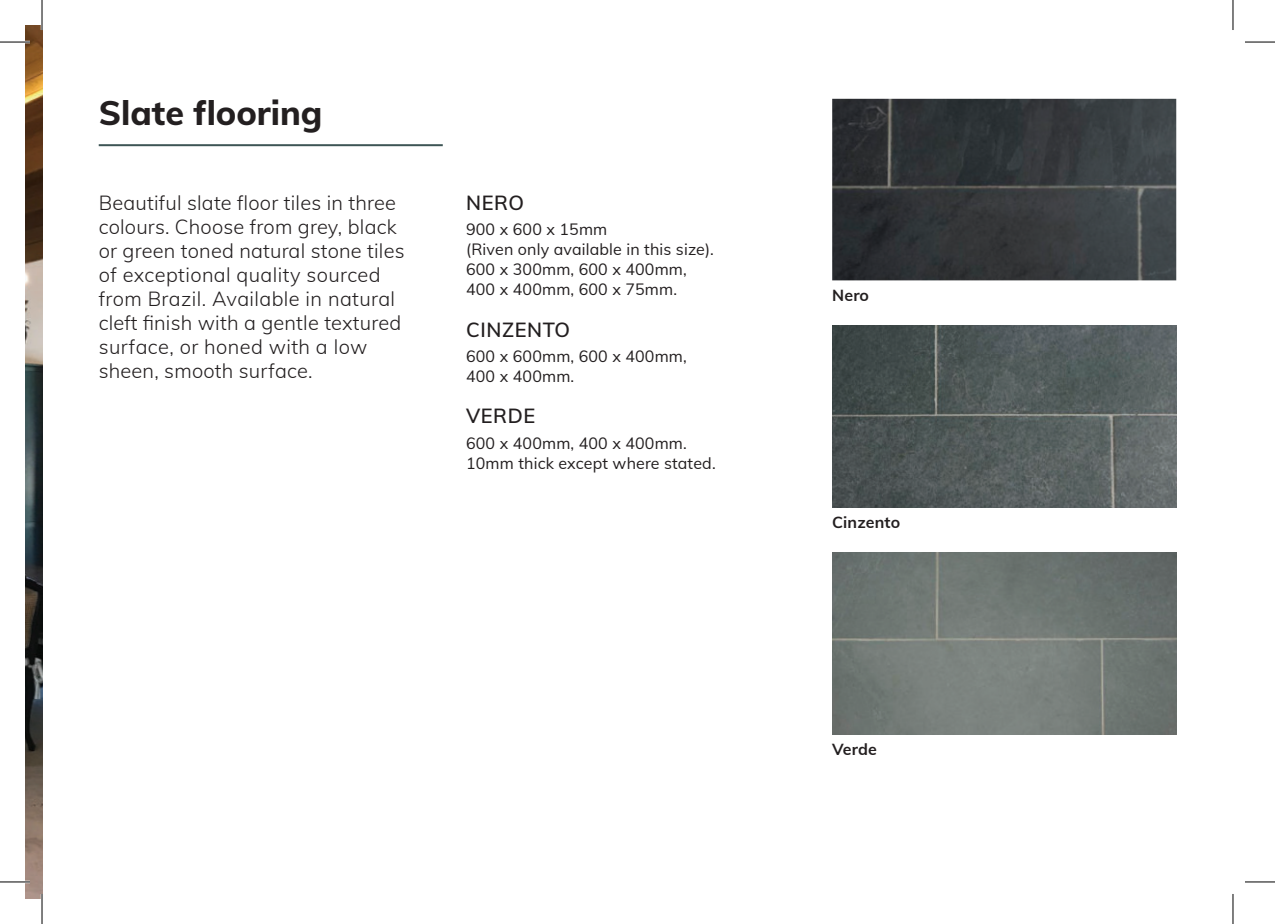
<style>
.page{position:relative;width:1275px;height:924px;background:#fff}
.page>*{position:absolute;margin:0;border:0;box-sizing:border-box;transform-origin:0 0}
.t1{font:800 34px "Mulish";color:#231f20}
.t2{font:300 20px/24px "Mulish";letter-spacing:.01em;color:#231f20}
.t3{font:600 20px "Mulish";letter-spacing:.03em;color:#231f20}
.t4{font:16px/20px "Mulish";letter-spacing:.01em;color:#231f20}
.t5{font:700 16px "Mulish";letter-spacing:.01em;color:#231f20}
</style>
<div class="page">
<img style="left:25px;top:25px;width:17px;height:873px">
<hr style="left:99px;top:144px;width:344px;height:2px;background:#3d5555">
<img style="left:832px;top:325px;width:344px;height:182px">
<img style="left:832px;top:552px;width:344px;height:182px">
<img style="left:832px;top:99px;width:344px;height:181px">
<hr style="left:0;top:41px;width:30px;height:2px;background:#fff">
<hr style="left:0;top:880px;width:30px;height:2px;background:#fff">
<hr style="left:41px;top:0;width:2px;height:30px;background:#fff">
<hr style="left:41px;top:893px;width:2px;height:30px;background:#fff">
<hr style="left:0;top:42px;width:30px;height:1px;background:#000">
<hr style="left:1245px;top:42px;width:30px;height:1px;background:#000">
<hr style="left:0;top:881px;width:30px;height:1px;background:#000">
<hr style="left:1245px;top:881px;width:30px;height:1px;background:#000">
<hr style="left:42px;top:0;width:1px;height:30px;background:#000">
<hr style="left:42px;top:893px;width:1px;height:30px;background:#000">
<hr style="left:1232px;top:0;width:1px;height:30px;background:#000">
<hr style="left:1232px;top:893px;width:1px;height:30px;background:#000">
<h1 class="t1" style="left:99px;top:100px;width:225px">Slate flooring</h1>
<p class="t2" style="left:99px;top:189px;width:307px">Beautiful slate floor tiles in three colours. Choose from grey, black or green toned natural stone tiles of exceptional quality sourced from Brazil. Available in natural cleft finish with a gentle textured surface, or honed with a low sheen, smooth surface.</p>
<p class="t3" style="left:466px;top:195px;width:60px">NERO</p>
<p class="t4" style="left:466px;top:221px;width:249px">900 x 600 x 15mm<br>(Riven only available in this size).<br>600 x 300mm, 600 x 400mm,<br>400 x 400mm, 600 x 75mm.</p>
<p class="t3" style="left:466px;top:321px;width:106px">CINZENTO</p>
<p class="t4" style="left:466px;top:348px;width:222px">600 x 600mm, 600 x 400mm,<br>400 x 400mm.</p>
<p class="t3" style="left:466px;top:408px;width:71px">VERDE</p>
<p class="t4" style="left:466px;top:434px;width:251px">600 x 400mm, 400 x 400mm.<br>10mm thick except where stated.</p>
<p class="t5" style="left:832px;top:288px;width:38px">Nero</p>
<p class="t5" style="left:832px;top:515px;width:69px">Cinzento</p>
<p class="t5" style="left:832px;top:742px;width:46px">Verde</p>
</div>
